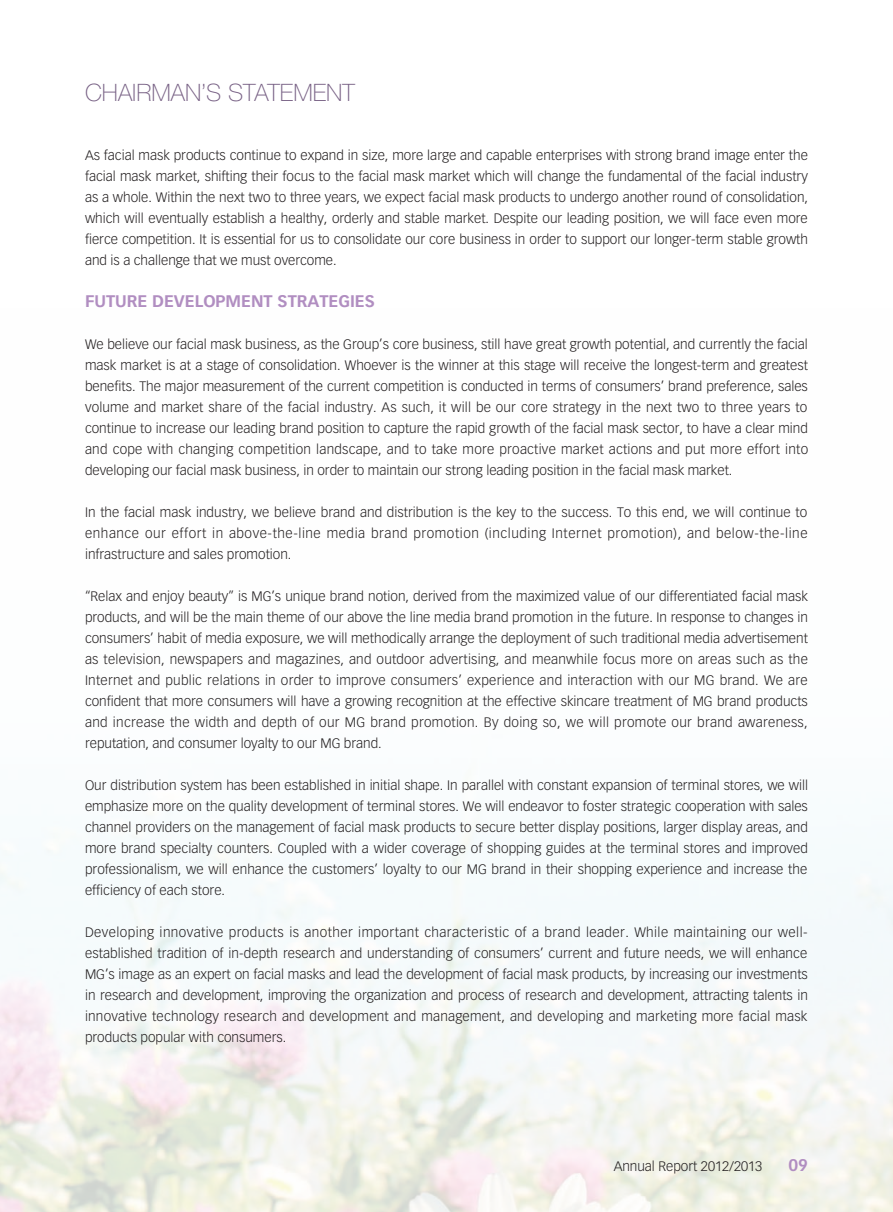
<style>
.page{position:relative;width:893px;height:1212px;background:#fff}
.page>*{position:absolute;margin:0;border:0;box-sizing:border-box;transform-origin:0 0}
.t1{font:100 24px "Helvetica Neue LT Std";color:#776084}
.t2{font:700 16.5px "Vectora LT Std";color:#b18ec1}
.t3{font:300 13.5px/21px "Vectora LT Std";color:#231f20;text-align:justify}
</style>
<div class="page">
<h1 class="t1" style="left:85px;top:78px;width:271px">CHAIRMAN’S STATEMENT</h1>
<p class="t3" style="left:85px;top:145px;width:724px">As facial mask products continue to expand in size, more large and capable enterprises with strong brand image enter the facial mask market, shifting their focus to the facial mask market which will change the fundamental of the facial industry as a whole. Within the next two to three years, we expect facial mask products to undergo another round of consolidation, which will eventually establish a healthy, orderly and stable market. Despite our leading position, we will face even more fierce competition. It is essential for us to consolidate our core business in order to support our longer-term stable growth and is a challenge that we must overcome.</p>
<p class="t2" style="left:85px;top:291px;width:291px">FUTURE DEVELOPMENT STRATEGIES</p>
<p class="t3" style="left:85px;top:334px;width:725px">We believe our facial mask business, as the Group’s core business, still have great growth potential, and currently the facial mask market is at a stage of consolidation. Whoever is the winner at this stage will receive the longest-term and greatest benefits. The major measurement of the current competition is conducted in terms of consumers’ brand preference, sales volume and market share of the facial industry. As such, it will be our core strategy in the next two to three years to continue to increase our leading brand position to capture the rapid growth of the facial mask sector, to have a clear mind and cope with changing competition landscape, and to take more proactive market actions and put more effort into developing our facial mask business, in order to maintain our strong leading position in the facial mask market.</p>
<p class="t3" style="left:85px;top:502px;width:724px">In the facial mask industry, we believe brand and distribution is the key to the success. To this end, we will continue to enhance our effort in above-the-line media brand promotion (including Internet promotion), and below-the-line infrastructure and sales promotion.</p>
<p class="t3" style="left:85px;top:586px;width:724px">“Relax and enjoy beauty” is MG’s unique brand notion, derived from the maximized value of our differentiated facial mask products, and will be the main theme of our above the line media brand promotion in the future. In response to changes in consumers’ habit of media exposure, we will methodically arrange the deployment of such traditional media advertisement as television, newspapers and magazines, and outdoor advertising, and meanwhile focus more on areas such as the Internet and public relations in order to improve consumers’ experience and interaction with our MG brand. We are confident that more consumers will have a growing recognition at the effective skincare treatment of MG brand products and increase the width and depth of our MG brand promotion. By doing so, we will promote our brand awareness, reputation, and consumer loyalty to our MG brand.</p>
<p class="t3" style="left:85px;top:775px;width:724px">Our distribution system has been established in initial shape. In parallel with constant expansion of terminal stores, we will emphasize more on the quality development of terminal stores. We will endeavor to foster strategic cooperation with sales channel providers on the management of facial mask products to secure better display positions, larger display areas, and more brand specialty counters. Coupled with a wider coverage of shopping guides at the terminal stores and improved professionalism, we will enhance the customers’ loyalty to our MG brand in their shopping experience and increase the efficiency of each store.</p>
<p class="t3" style="left:85px;top:922px;width:724px">Developing innovative products is another important characteristic of a brand leader. While maintaining our well&shy;established tradition of in-depth research and understanding of consumers’ current and future needs, we will enhance MG’s image as an expert on facial masks and lead the development of facial mask products, by increasing our investments in research and development, improving the organization and process of research and development, attracting talents in innovative technology research and development and management, and developing and marketing more facial mask products popular with consumers.</p>
<p class="t3" style="left:614px;top:1156px;width:150px">Annual Report 2012/2013</p>
<p class="t2" style="left:788px;top:1155px;width:21px">09</p>
</div>
